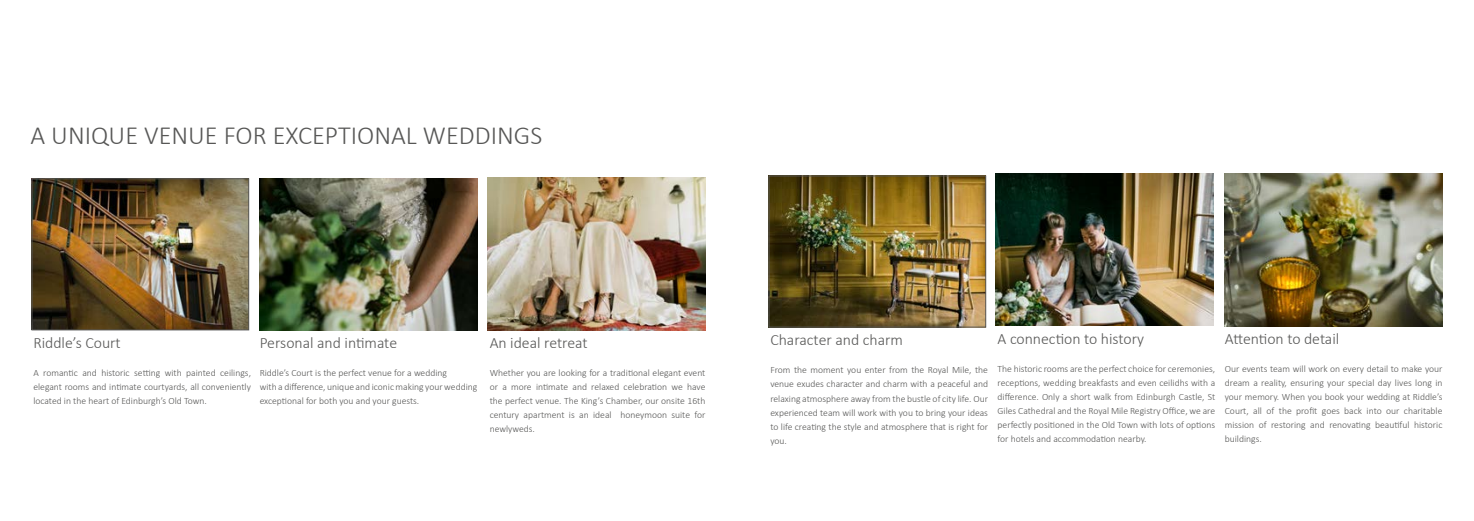
<style>
.page{position:relative;width:1474px;height:521px;background:#fff}
.page>*{position:absolute;margin:0;border:0;box-sizing:border-box;transform-origin:0 0}
.t1{font:300 26.25px "Calibri";color:#575756}
.t2{font:300 15.75px "Calibri";color:#575756}
.t3{font:300 9.62px/14px "Calibri";color:#575756;text-align:justify}
</style>
<div class="page">
<img style="left:488px;top:178px;width:217px;height:152px">
<img style="left:260px;top:178px;width:217px;height:152px">
<img style="left:34px;top:180px;width:213px;height:148px">
<div style="left:32px;top:178px;width:217px;height:152px;border:1px solid #575756"></div>
<img style="left:1224px;top:173px;width:218px;height:153px">
<img style="left:995px;top:174px;width:218px;height:152px">
<img style="left:770px;top:177px;width:214px;height:148px">
<div style="left:768px;top:175px;width:218px;height:152px;border:1px solid #575756"></div>
<h1 class="t1" style="left:31px;top:119px;width:513px">A UNIQUE VENUE FOR EXCEPTIONAL WEDDINGS</h1>
<h2 class="t2" style="left:33px;top:333px;width:89px">Riddle’s Court</h2>
<p class="t3" style="left:33px;top:366px;width:219px">A romantic and historic setting with painted ceilings, elegant rooms and intimate courtyards, all conveniently located in the heart of Edinburgh’s Old Town.</p>
<h2 class="t2" style="left:260px;top:333px;width:139px">Personal and intimate</h2>
<p class="t3" style="left:260px;top:366px;width:219px;text-align:left">Riddle’s Court is the perfect venue for a wedding<br>with a difference, unique and iconic making your wedding exceptional for both you and your guests.</p>
<h2 class="t2" style="left:489px;top:333px;width:100px">An ideal retreat</h2>
<p class="t3" style="left:489px;top:366px;width:217px">Whether you are looking for a traditional elegant event or a more intimate and relaxed celebration we have the perfect venue. The King’s Chamber, our onsite 16th century apartment is an ideal honeymoon suite for newlyweds.</p>
<h2 class="t2" style="left:770px;top:330px;width:134px">Character and charm</h2>
<p class="t3" style="left:770px;top:363px;width:219px">From the moment you enter from the Royal Mile, the venue exudes character and charm with a peaceful and relaxing atmosphere away from the bustle of city life. Our experienced team will work with you to bring your ideas to life creating the style and atmosphere that is right for you.</p>
<h2 class="t2" style="left:997px;top:329px;width:148px">A connection to history</h2>
<p class="t3" style="left:997px;top:361px;width:219px">The historic rooms are the perfect choice for ceremonies, receptions, wedding breakfasts and even ceilidhs with a difference. Only a short walk from Edinburgh Castle, St Giles Cathedral and the Royal Mile Registry Office, we are perfectly positioned in the Old Town with lots of options for hotels and accommodation nearby.</p>
<h2 class="t2" style="left:1224px;top:329px;width:116px">Attention to detail</h2>
<p class="t3" style="left:1224px;top:362px;width:219px">Our events team will work on every detail to make your dream a reality, ensuring your special day lives long in your memory. When you book your wedding at Riddle’s Court, all of the profit goes back into our charitable mission of restoring and renovating beautiful historic buildings.</p>
</div>
